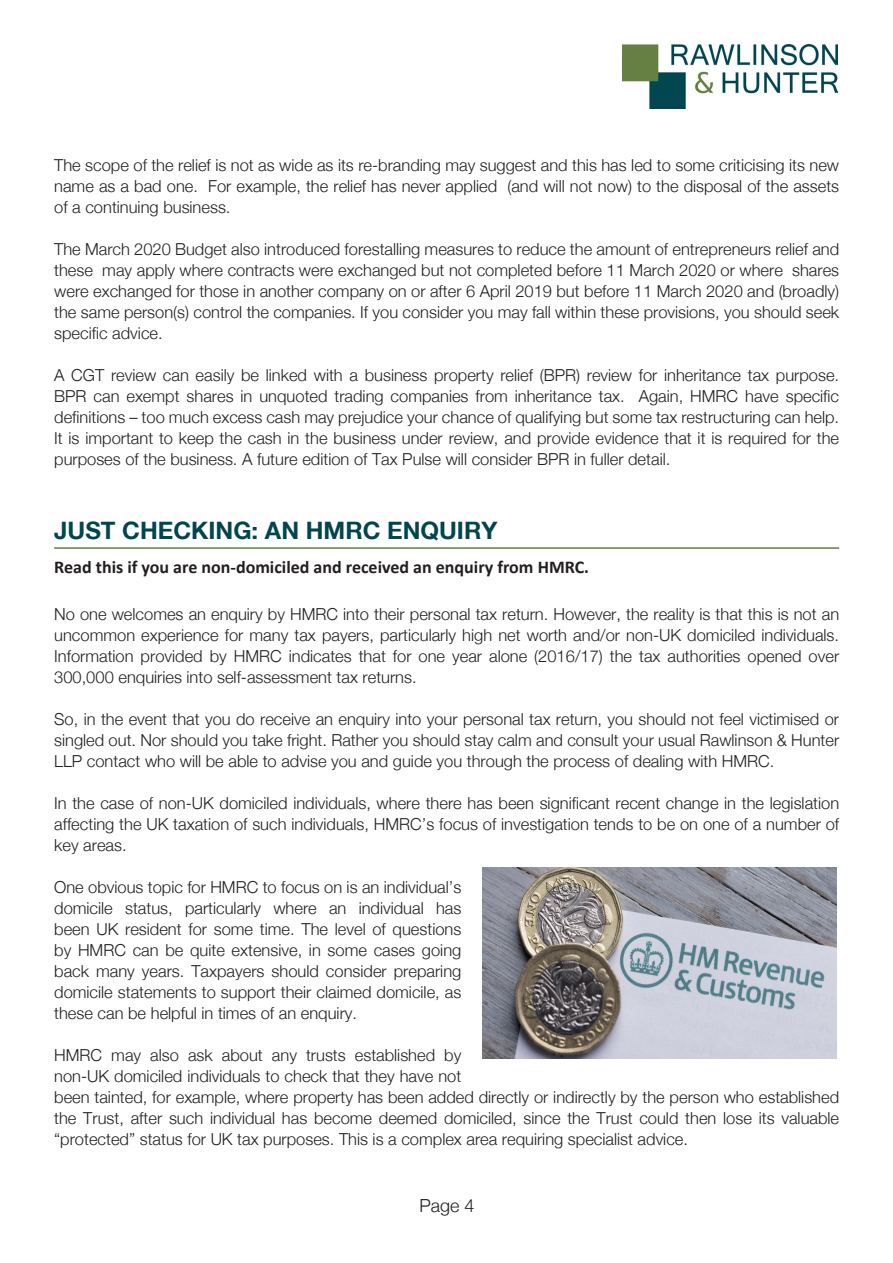
<style>
.page{position:relative;width:893px;height:1263px;background:#fff}
.page>*{position:absolute;margin:0;border:0;box-sizing:border-box;transform-origin:0 0}
.t1{font:700 24px "Helvetica Neue LT";color:#01464f}
.t2{font:700 18px "Calibri";color:#231f20}
.t3{font:300 18px "Helvetica Neue LT";color:#231f20}
.t4{font:300 16.5px/21px "Helvetica Neue LT";color:#231f20;text-align:justify}
</style>
<div class="page">
<img style="left:623px;top:45px;width:215px;height:64px">
<hr style="left:54px;top:547px;width:785px;height:2px;background:#637f42">
<img style="left:483px;top:867px;width:354px;height:192px">
<p class="t4" style="left:54px;top:155px;width:786px">The scope of the relief is not as wide as its re-branding may suggest and this has led to some criticising its new name as a bad one. For example, the relief has never applied (and will not now) to the disposal of the assets of a continuing business.</p>
<p class="t4" style="left:54px;top:239px;width:786px">The March 2020 Budget also introduced forestalling measures to reduce the amount of entrepreneurs relief and these may apply where contracts were exchanged but not completed before 11 March 2020 or where shares were exchanged for those in another company on or after 6 April 2019 but before 11 March 2020 and (broadly) the same person(s) control the companies. If you consider you may fall within these provisions, you should seek specific advice.</p>
<p class="t4" style="left:54px;top:365px;width:786px">A CGT review can easily be linked with a business property relief (BPR) review for inheritance tax purpose.<br>BPR can exempt shares in unquoted trading companies from inheritance tax. Again, HMRC have specific definitions – too much excess cash may prejudice your chance of qualifying but some tax restructuring can help.<br>It is important to keep the cash in the business under review, and provide evidence that it is required for the purposes of the business. A future edition of Tax Pulse will consider BPR in fuller detail.</p>
<h1 class="t1" style="left:54px;top:515px;width:445px">JUST CHECKING: AN HMRC ENQUIRY</h1>
<p class="t2" style="left:54px;top:554px;width:536px">Read this if you are non-domiciled and received an enquiry from HMRC.</p>
<p class="t4" style="left:54px;top:603px;width:786px">No one welcomes an enquiry by HMRC into their personal tax return. However, the reality is that this is not an uncommon experience for many tax payers, particularly high net worth and/or non-UK domiciled individuals.<br>Information provided by HMRC indicates that for one year alone (2016/17) the tax authorities opened over 300,000 enquiries into self-assessment tax returns.</p>
<p class="t4" style="left:54px;top:708px;width:786px">So, in the event that you do receive an enquiry into your personal tax return, you should not feel victimised or singled out. Nor should you take fright. Rather you should stay calm and consult your usual Rawlinson &amp; Hunter LLP contact who will be able to advise you and guide you through the process of dealing with HMRC.</p>
<p class="t4" style="left:54px;top:792px;width:786px">In the case of non-UK domiciled individuals, where there has been significant recent change in the legislation affecting the UK taxation of such individuals, HMRC’s focus of investigation tends to be on one of a number of key areas.</p>
<p class="t4" style="left:54px;top:876px;width:409px">One obvious topic for HMRC to focus on is an individual’s domicile status, particularly where an individual has been UK resident for some time. The level of questions by HMRC can be quite extensive, in some cases going back many years. Taxpayers should consider preparing domicile statements to support their claimed domicile, as these can be helpful in times of an enquiry.</p>
<p class="t4" style="left:54px;top:1045px;width:786px;text-align:left">HMRC may also ask about any trusts established by<br>non-UK domiciled individuals to check that they have not<br>been tainted, for example, where property has been added directly or indirectly by the person who established the Trust, after such individual has become deemed domiciled, since the Trust could then lose its valuable “protected” status for UK tax purposes. This is a complex area requiring specialist advice.</p>
<p class="t3" style="left:419px;top:1195px;width:57px">Page 4</p>
</div>
